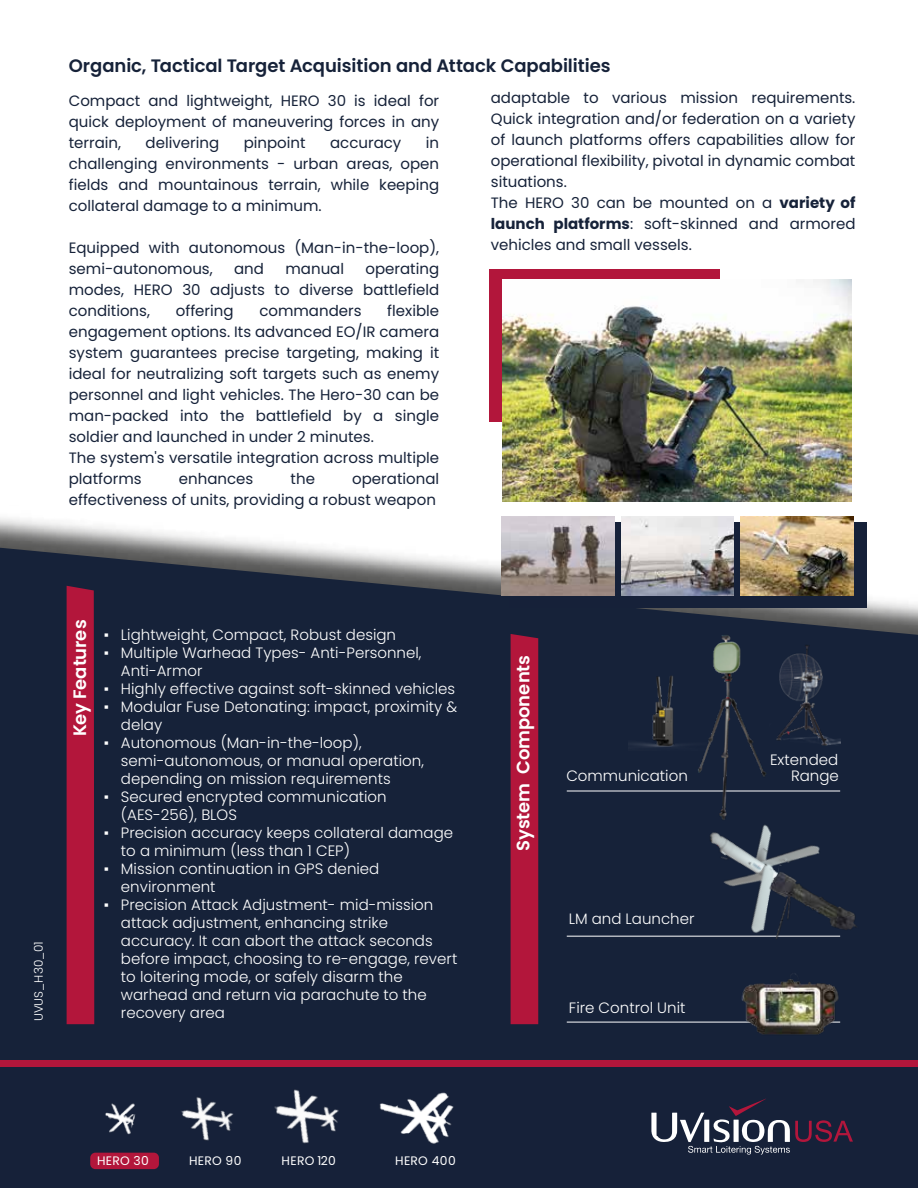
<style>
.page{position:relative;width:918px;height:1188px;background:#fff}
.page>*{position:absolute;margin:0;border:0;box-sizing:border-box;transform-origin:0 0}
.t1{font:600 18px "Poppins";letter-spacing:-.005em;color:#162239}
.t2{font:600 18px "Poppins";letter-spacing:-.005em;color:#fff}
.t3{font:15px/21px "Poppins";color:#162239;text-align:justify}
.t4{font:300 15px/18px "Poppins";color:#fff}
.t5{font:12.3px "Poppins";letter-spacing:.025em;color:#fff}
.t6{font:300 12px "Poppins";color:#fff}
.s1{font-weight:700}
.s2{font-family:"Times New Roman";font-weight:400}
</style>
<div class="page">
<img style="left:3px;top:516px;width:864px;height:32px">
<div style="left:0;top:548px;width:918px;height:512px;background:#162239"></div>
<hr style="left:567px;top:936px;width:273px;height:1px;background:#fff">
<img style="left:0;top:517px;width:3px;height:262px">
<div style="left:0;top:1066px;width:918px;height:122px;background:#162139"></div>
<hr style="left:567px;top:1022px;width:273px;height:1px;background:#fff">
<img style="left:730px;top:967px;width:116px;height:77px">
<div style="left:67px;top:586px;width:27px;height:438px;background:#b3163b"></div>
<div style="left:511px;top:634px;width:27px;height:390px;background:#b3163b"></div>
<div style="left:90px;top:1153px;width:69px;height:16px;background:#b2163b;border-radius:5px"></div>
<img style="left:172px;top:1087px;width:70px;height:62px">
<img style="left:96px;top:1101px;width:52px;height:35px">
<img style="left:260px;top:1077px;width:90px;height:79px">
<img style="left:373px;top:1091px;width:83px;height:55px">
<div style="left:0;top:1060px;width:918px;height:6px;background:#b2163b"></div>
<hr style="left:567px;top:791px;width:273px;height:1px;background:#fff">
<img style="left:693px;top:630px;width:77px;height:143px">
<img style="left:770px;top:641px;width:71px;height:106px">
<img style="left:628px;top:672px;width:79px;height:79px">
<div style="left:509px;top:523px;width:357px;height:85px;background:#162139"></div>
<img style="left:502px;top:517px;width:112px;height:79px">
<img style="left:621px;top:517px;width:113px;height:79px">
<img style="left:741px;top:517px;width:112px;height:79px">
<div style="left:490px;top:269px;width:230px;height:153px;background:#b2163b"></div>
<img style="left:503px;top:280px;width:348px;height:221px">
<img style="left:660px;top:773px;width:200px;height:194px">
<img style="left:736px;top:865px;width:152px;height:82px">
<svg style="left:651px;top:1099px;width:202px;height:56px;background:#3b3d52"></svg>
<p class="t1" style="left:69px;top:55px;width:543px">Organic, Tactical Target Acquisition and Attack Capabilities</p>
<p class="t3" style="left:69px;top:90px;width:372px">Compact and lightweight, HERO 30 is ideal for quick deployment of maneuvering forces in any terrain,</p>
<p class="t3" style="left:491px;top:88px;width:366px;text-align:left">adaptable to various mission requirements.<br>Quick integration and/or federation on a variety of launch platforms offers capabilities allow for operational flexibility, pivotal in dynamic combat situations.<br>The HERO 30 can be mounted on a <span class="s1">variety of launch platforms</span>: soft-skinned and armored vehicles and small vessels.</p>
<p class="t3" style="left:69px;top:132px;width:372px;text-indent:357px">in challenging environments - urban areas, open fields and mountainous terrain, while keeping collateral damage to a minimum.</p>
<p class="t3" style="left:69px;top:237px;width:372px">Equipped with autonomous (Man-in-the-loop), semi-autonomous,</p>
<p class="t3" style="left:146px;top:132px;width:75px">delivering</p>
<p class="t3" style="left:244px;top:132px;width:63px">pinpoint</p>
<p class="t3" style="left:330px;top:132px;width:73px">accuracy</p>
<p class="t3" style="left:69px;top:258px;width:372px;text-indent:297px">operating modes, HERO 30 adjusts to diverse battlefield conditions,</p>
<p class="t3" style="left:234px;top:258px;width:31px">and</p>
<p class="t3" style="left:285px;top:258px;width:60px">manual</p>
<p class="t3" style="left:69px;top:300px;width:372px;text-align:left;text-indent:319px">flexible engagement options. Its advanced EO/IR camera system guarantees precise targeting, making it ideal for neutralizing soft targets such as enemy personnel and light vehicles. The Hero-30 can be man-packed into the battlefield by a single soldier and launched in under 2 minutes.<br>The system's versatile integration across multiple platforms</p>
<p class="t3" style="left:176px;top:300px;width:59px">offering</p>
<p class="t3" style="left:259px;top:300px;width:104px">commanders</p>
<p class="t3" style="left:69px;top:468px;width:372px;text-align:right">operational<br>effectiveness of units, providing a robust weapon</p>
<p class="t3" style="left:179px;top:468px;width:76px">enhances</p>
<p class="t3" style="left:291px;top:468px;width:26px">the</p>
<p class="t6" style="left:32px;top:1021px;width:82px;rotate:-90deg">UVUS_H30_01</p>
<p class="t2" style="left:69px;top:736px;width:117px;rotate:-90deg">Key Features</p>
<p class="t4" style="left:104px;top:625px;width:294px"><span class="s2">▪</span> Lightweight, Compact, Robust design</p>
<p class="t4" style="left:121px;top:643px;width:302px;text-indent:-17px"><span class="s2">▪</span> Multiple Warhead Types- Anti-Personnel,<br>Anti-Armor</p>
<p class="t4" style="left:104px;top:679px;width:353px"><span class="s2">▪</span> Highly effective against soft-skinned vehicles</p>
<p class="t4" style="left:121px;top:697px;width:338px;text-indent:-17px"><span class="s2">▪</span> Modular Fuse Detonating: impact, proximity &amp; delay</p>
<p class="t4" style="left:121px;top:733px;width:305px;text-indent:-17px"><span class="s2">▪</span> Autonomous (Man-in-the-loop), semi-autonomous, or manual operation, depending on mission requirements</p>
<p class="t4" style="left:121px;top:787px;width:267px;text-indent:-17px"><span class="s2">▪</span> Secured encrypted communication (AES-256), BLOS</p>
<p class="t4" style="left:121px;top:823px;width:334px;text-indent:-17px"><span class="s2">▪</span> Precision accuracy keeps collateral damage to a minimum (less than 1 CEP)</p>
<p class="t4" style="left:121px;top:859px;width:260px;text-indent:-17px"><span class="s2">▪</span> Mission continuation in GPS denied environment</p>
<p class="t4" style="left:121px;top:895px;width:338px;text-indent:-17px"><span class="s2">▪</span> Precision Attack Adjustment- mid-mission attack adjustment, enhancing strike accuracy. It can abort the attack seconds before impact, choosing to re-engage, revert to loitering mode, or safely disarm the warhead and return via parachute to the recovery area</p>
<p class="t2" style="left:513px;top:851px;width:197px;rotate:-90deg">System Components</p>
<p class="t4" style="left:770px;top:751px;width:70px">Extended</p>
<p class="t4" style="left:566px;top:767px;width:123px">Communication</p>
<p class="t4" style="left:791px;top:767px;width:49px">Range</p>
<p class="t4" style="left:569px;top:910px;width:127px">LM and Launcher</p>
<p class="t4" style="left:569px;top:999px;width:118px">Fire Control Unit</p>
<p class="t5" style="left:97px;top:1154px;width:53px">HERO 30</p>
<p class="t5" style="left:189px;top:1154px;width:54px">HERO 90</p>
<p class="t5" style="left:282px;top:1154px;width:56px">HERO 120</p>
<p class="t5" style="left:395px;top:1154px;width:62px">HERO 400</p>
</div>
